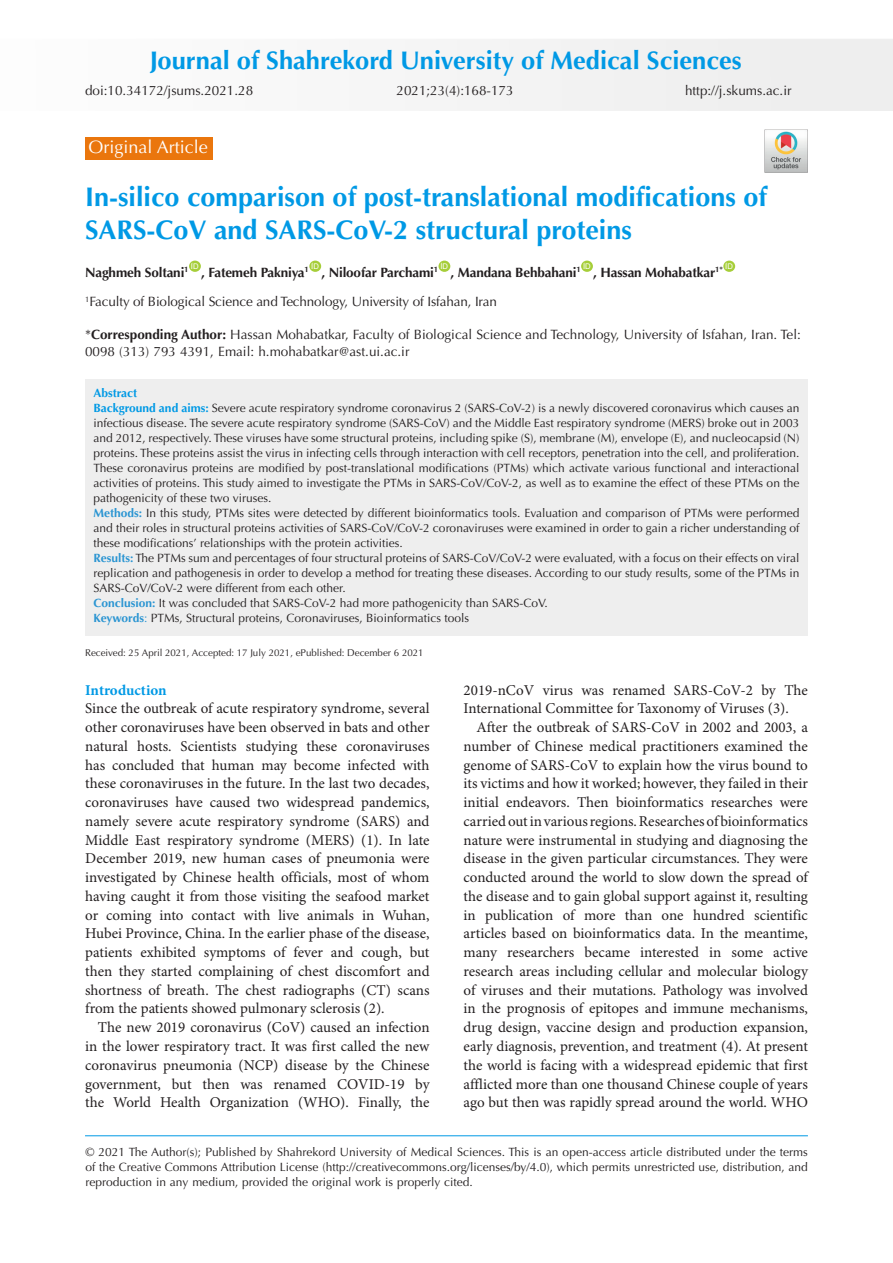
<style>
.page{position:relative;width:893px;height:1263px;background:#fff}
.page>*{position:absolute;margin:0;border:0;box-sizing:border-box;transform-origin:0 0}
.t1{font:700 27px/33px "Optima LT Std";color:#0099e5}
.t2{font:700 25.5px "Optima LT Std";color:#0099e5}
.t3{font:18px "Optima LT Std";color:#fff}
.t4{font:15px/18.8px "Minion Pro";letter-spacing:-.005em;color:#231f20;text-align:justify}
.t5{font:700 15px "Minion Pro";letter-spacing:-.005em;color:#0099e5}
.t6{font:13.5px/16.5px "Optima LT Std";color:#231f20}
.t7{font:700 13.5px "Optima LT Std";letter-spacing:-.01em;color:#231f20}
.t8{font:12px/15px "Optima LT Std";color:#231f20;text-align:justify}
.t9{font:700 12px "Optima LT Std";color:#0099e5}
.t10{font:9.75px "Optima LT Std";color:#231f20}
.t11{font:7.8px "Arial";color:#fff}
.s1{font-weight:700}
.s2{font-weight:700;color:#0099e5}
.s3{font-weight:700;color:#2b95d2}
.s4{color:#2b95d2}
</style>
<div class="page">
<div style="left:457px;top:39px;width:436px;height:72px;background:#f0f0f0"></div>
<hr style="left:85px;top:1135px;width:723px;height:1px;background:#0099e5">
<div style="left:189px;top:261px;width:12px;height:11px;background:#a6ce39;border-radius:50%"></div>
<div style="left:309px;top:261px;width:12px;height:11px;background:#a6ce39;border-radius:50%"></div>
<div style="left:438px;top:261px;width:12px;height:11px;background:#a6ce39;border-radius:50%"></div>
<div style="left:581px;top:261px;width:12px;height:11px;background:#a6ce39;border-radius:50%"></div>
<div style="left:723px;top:261px;width:12px;height:11px;background:#a6ce39;border-radius:50%"></div>
<div style="left:85px;top:137px;width:128px;height:23px;background:#ea760d"></div>
<div style="left:85px;top:379px;width:723px;height:257px;background:#eee"></div>
<img style="left:765px;top:129px;width:43px;height:43px">
<p class="t2" style="left:150px;top:46px;width:594px">Journal of Shahrekord University of Medical Sciences</p>
<p class="t6" style="left:85px;top:82px;width:170px">doi:10.34172/jsums.2021.28</p>
<p class="t6" style="left:396px;top:82px;width:119px">2021;23(4):168-173</p>
<p class="t3" style="left:88px;top:137px;width:121px">Original Article</p>
<p class="t6" style="left:685px;top:82px;width:108px">http://j.skums.ac.ir</p>
<p class="t1" style="left:85px;top:181px;width:683px">In-silico comparison of post-translational modifications of<br>SARS-CoV and SARS-CoV-2 structural proteins</p>
<p class="t7" style="left:85px;top:264px;width:105px">Naghmeh Soltani<sup>1</sup></p>
<p class="t11" style="left:191px;top:261px;width:9px">ID</p>
<p class="t11" style="left:311px;top:261px;width:9px">ID</p>
<p class="t11" style="left:440px;top:261px;width:9px">ID</p>
<p class="t11" style="left:583px;top:261px;width:9px">ID</p>
<p class="t11" style="left:725px;top:261px;width:9px">ID</p>
<p class="t7" style="left:321px;top:264px;width:118px">, Niloofar Parchami<sup>1</sup></p>
<p class="t7" style="left:201px;top:264px;width:109px">, Fatemeh Pakniya<sup>1</sup></p>
<p class="t7" style="left:451px;top:264px;width:132px">, Mandana Behbahani<sup>1</sup></p>
<p class="t7" style="left:593px;top:264px;width:131px">, Hassan Mohabatkar<sup>1*</sup></p>
<p class="t6" style="left:85px;top:293px;width:413px"><sup>1</sup>Faculty of Biological Science and Technology, University of Isfahan, Iran</p>
<p class="t6" style="left:85px;top:326px;width:717px">*<span class="s1">Corresponding Author:</span> Hassan Mohabatkar, Faculty of Biological Science and Technology, University of Isfahan, Iran. Tel:<br>0098 (313) 793 4391, Email: h.mohabatkar@ast.ui.ac.ir</p>
<p class="t9" style="left:94px;top:386px;width:45px">Abstract</p>
<p class="t8" style="left:94px;top:400px;width:707px"><span class="s2">Background and aims:</span> Severe acute respiratory syndrome coronavirus 2 (SARS-CoV-2) is a newly discovered coronavirus which causes an infectious disease. The severe acute respiratory syndrome (SARS-CoV) and the Middle East respiratory syndrome (MERS) broke out in 2003 and 2012, respectively. These viruses have some structural proteins, including spike (S), membrane (M), envelope (E), and nucleocapsid (N) proteins. These proteins assist the virus in infecting cells through interaction with cell receptors, penetration into the cell, and proliferation.<br>These coronavirus proteins are modified by post-translational modifications (PTMs) which activate various functional and interactional activities of proteins. This study aimed to investigate the PTMs in SARS-CoV/CoV-2, as well as to examine the effect of these PTMs on the pathogenicity of these two viruses.</p>
<p class="t8" style="left:94px;top:505px;width:707px"><span class="s3">Methods:</span> In this study, PTMs sites were detected by different bioinformatics tools. Evaluation and comparison of PTMs were performed and their roles in structural proteins activities of SARS-CoV/CoV-2 coronaviruses were examined in order to gain a richer understanding of these modifications’ relationships with the protein activities.</p>
<p class="t8" style="left:94px;top:550px;width:707px"><span class="s3">Results:</span> The PTMs sum and percentages of four structural proteins of SARS-CoV/CoV-2 were evaluated, with a focus on their effects on viral replication and pathogenesis in order to develop a method for treating these diseases. According to our study results, some of the PTMs in SARS-CoV/CoV-2 were different from each other.</p>
<p class="t8" style="left:94px;top:595px;width:456px"><span class="s3">Conclusion:</span> It was concluded that SARS-CoV-2 had more pathogenicity than SARS-CoV.</p>
<p class="t8" style="left:94px;top:610px;width:377px"><span class="s3">Keywords</span><span class="s4">:</span> PTMs, Structural proteins, Coronaviruses, Bioinformatics tools</p>
<p class="t10" style="left:85px;top:647px;width:340px">Received: 25 April 2021, Accepted: 17 July 2021, ePublished: December 6 2021</p>
<p class="t5" style="left:85px;top:679px;width:83px">Introduction</p>
<p class="t4" style="left:85px;top:700px;width:346px">Since the outbreak of acute respiratory syndrome, several other coronaviruses have been observed in bats and other natural hosts. Scientists studying these coronaviruses has concluded that human may become infected with these coronaviruses in the future. In the last two decades, coronaviruses have caused two widespread pandemics, namely severe acute respiratory syndrome (SARS) and Middle East respiratory syndrome (MERS) (1). In late December 2019, new human cases of pneumonia were investigated by Chinese health officials, most of whom having caught it from those visiting the seafood market or coming into contact with live animals in Wuhan, Hubei Province, China. In the earlier phase of the disease, patients exhibited symptoms of fever and cough, but then they started complaining of chest discomfort and shortness of breath. The chest radiographs (CT) scans from the patients showed pulmonary sclerosis (2).</p>
<p class="t4" style="left:85px;top:1019px;width:346px;text-indent:13px">The new 2019 coronavirus (CoV) caused an infection in the lower respiratory tract. It was first called the new coronavirus pneumonia (NCP) disease by the Chinese government, but then was renamed COVID-19 by the World Health Organization (WHO). Finally, the</p>
<p class="t4" style="left:464px;top:681px;width:346px">2019-nCoV virus was renamed SARS-CoV-2 by The<br>International Committee for Taxonomy of Viruses (3).</p>
<p class="t4" style="left:464px;top:719px;width:346px;text-indent:13px">After the outbreak of SARS-CoV in 2002 and 2003, a number of Chinese medical practitioners examined the genome of SARS-CoV to explain how the virus bound to its victims and how it worked; however, they failed in their initial endeavors. Then bioinformatics researches were carried out in various regions. Researches of bioinformatics nature were instrumental in studying and diagnosing the disease in the given particular circumstances. They were conducted around the world to slow down the spread of the disease and to gain global support against it, resulting in publication of more than one hundred scientific articles based on bioinformatics data. In the meantime, many researchers became interested in some active research areas including cellular and molecular biology of viruses and their mutations. Pathology was involved in the prognosis of epitopes and immune mechanisms, drug design, vaccine design and production expansion, early diagnosis, prevention, and treatment (4). At present the world is facing with a widespread epidemic that first afflicted more than one thousand Chinese couple of years ago but then was rapidly spread around the world. WHO</p>
<p class="t8" style="left:85px;top:1144px;width:724px">© 2021 The Author(s); Published by Shahrekord University of Medical Sciences. This is an open-access article distributed under the terms of the Creative Commons Attribution License (http://creativecommons.org/licenses/by/4.0), which permits unrestricted use, distribution, and reproduction in any medium, provided the original work is properly cited.</p>
</div>
